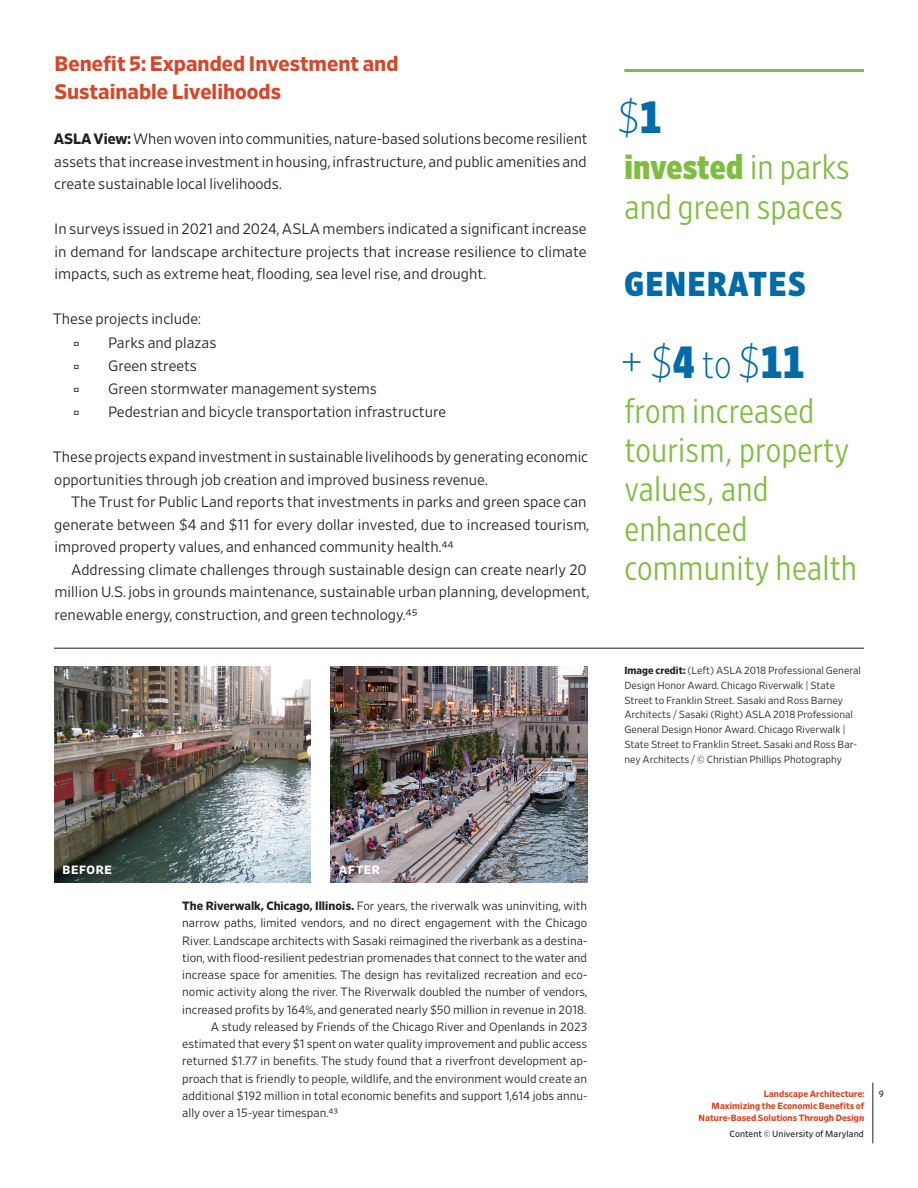
<style>
.page{position:relative;width:918px;height:1188px;background:#fff}
.page>*{position:absolute;margin:0;border:0;box-sizing:border-box;transform-origin:0 0}
.t1{font:45px "Retina Narrow Ex Lt";color:#006ba7}
.t2{font:300 34.5px/39.3px "Retina Narrow";letter-spacing:.005em;color:#7fbd41}
.t3{font:900 34.5px "Retina Narrow";letter-spacing:.05em;color:#006ba7}
.Narrative_Primary{font:700 21px/28.5px "Retina";color:#d44728}
.Retina_Narrative{font:300 15px/22.5px "Retina";color:#231f20}
._2_Figure_Caption{font:300 12px/17.2px "Retina";color:#231f20;text-align:justify}
.t4{font:700 12px "Retina";letter-spacing:.05em;color:#fff}
.Caption_Text{font:300 10.35px/14.7px "Retina";color:#231f20}
.t5{font:700 9px/12px "Retina";letter-spacing:.005em;color:#d9461e;text-align:right}
.t6{font:9px "Retina";letter-spacing:.005em;color:#231f20}
.s1{font-weight:700}
.s2{font-family:"Skolar Latin";font-weight:400;font-size:15.75px}
.s3{font-family:"Retina Narrow";font-weight:900}
.s4{font-weight:900}
.s5{font-size:39.3px}
</style>
<div class="page">
<hr style="left:873px;top:1083px;width:1px;height:60px;background:#231f20">
<img style="left:54px;top:666px;width:256px;height:216px">
<img style="left:331px;top:666px;width:256px;height:216px">
<hr style="left:624px;top:69px;width:240px;height:3px;background:#7fbd41">
<hr style="left:54px;top:648px;width:810px;height:1px;background:#231f20">
<p class="Narrative_Primary" style="left:54px;top:48px;width:346px">Benefit 5: Expanded Investment and<br>Sustainable Livelihoods</p>
<p class="Retina_Narrative" style="left:54px;top:127px;width:535px;text-align:justify"><span class="s1">ASLA View:</span> When woven into communities, nature-based solutions become resilient assets that increase investment in housing, infrastructure, and public amenities and create sustainable local livelihoods.</p>
<p class="Retina_Narrative" style="left:54px;top:217px;width:534px;text-align:justify">In surveys issued in 2021 and 2024, ASLA members indicated a significant increase in demand for landscape architecture projects that increase resilience to climate impacts, such as extreme heat, flooding, sea level rise, and drought.</p>
<p class="Retina_Narrative" style="left:53px;top:307px;width:150px">These projects include:</p>
<p class="Retina_Narrative" style="left:71px;top:331px;width:147px"><span class="s2">□</span> Parks and plazas</p>
<p class="Retina_Narrative" style="left:71px;top:354px;width:128px"><span class="s2">□</span> Green streets</p>
<p class="Retina_Narrative" style="left:71px;top:377px;width:307px"><span class="s2">□</span> Green stormwater management systems</p>
<p class="Retina_Narrative" style="left:71px;top:400px;width:377px"><span class="s2">□</span> Pedestrian and bicycle transportation infrastructure</p>
<p class="Retina_Narrative" style="left:53px;top:445px;width:537px">These projects expand investment in sustainable livelihoods by generating economic opportunities through job creation and improved business revenue.</p>
<p class="Retina_Narrative" style="left:54px;top:490px;width:537px;text-indent:17px">The Trust for Public Land reports that investments in parks and green space can generate between $4 and $11 for every dollar invested, due to increased tourism, improved property values, and enhanced community health.44</p>
<p class="Retina_Narrative" style="left:55px;top:558px;width:536px;text-indent:17px">Addressing climate challenges through sustainable design can create nearly 20 million U.S. jobs in grounds maintenance, sustainable urban planning, development, renewable energy, construction, and green technology.45</p>
<p class="t1" style="left:618px;top:90px;width:46px">$<span class="s3">1</span></p>
<p class="t2" style="left:624px;top:147px;width:227px"><span class="s4">invested</span> in parks and green spaces</p>
<p class="t3" style="left:624px;top:261px;width:183px">GENERATES</p>
<p class="t1" style="left:621px;top:335px;width:186px">+ $<span class="s3">4</span> <span class="s5">to</span> $<span class="s3">11</span></p>
<p class="t2" style="left:624px;top:391px;width:234px">from increased tourism, property values, and enhanced community health</p>
<p class="Caption_Text" style="left:624px;top:663px;width:238px"><span class="s1">Image credit:</span> (Left) ASLA 2018 Professional General Design Honor Award. Chicago Riverwalk | State Street to Franklin Street. Sasaki and Ross Barney Architects / Sasaki (Right) ASLA 2018 Professional General Design Honor Award. Chicago Riverwalk | State Street to Franklin Street. Sasaki and Ross Bar&shy;ney Architects / © Christian Phillips Photography</p>
<p class="t4" style="left:63px;top:861px;width:51px">BEFORE</p>
<p class="t4" style="left:339px;top:861px;width:43px">AFTER</p>
<p class="_2_Figure_Caption" style="left:182px;top:897px;width:407px"><span class="s1">The Riverwalk, Chicago, Illinois.</span> For years, the riverwalk was uninviting, with narrow paths, limited vendors, and no direct engagement with the Chicago River. Landscape architects with Sasaki reimagined the riverbank as a destina&shy;tion, with flood-resilient pedestrian promenades that connect to the water and increase space for amenities. The design has revitalized recreation and eco&shy;nomic activity along the river. The Riverwalk doubled the number of vendors, increased profits by 164%, and generated nearly $50 million in revenue in 2018.</p>
<p class="_2_Figure_Caption" style="left:182px;top:1018px;width:407px;text-indent:28px">A study released by Friends of the Chicago River and Openlands in 2023 estimated that every $1 spent on water quality improvement and public access returned $1.77 in benefits. The study found that a riverfront development ap&shy;proach that is friendly to people, wildlife, and the environment would create an additional $192 million in total economic benefits and support 1,614 jobs annu&shy;ally over a 15-year timespan.43</p>
<p class="t5" style="left:699px;top:1088px;width:167px">Landscape Architecture:<br>Maximizing the Economic Benefits of<br>Nature-Based Solutions Through Design</p>
<p class="t6" style="left:730px;top:1128px;width:136px">Content © University of Maryland</p>
<p class="t6" style="left:879px;top:1088px;width:7px">9</p>
</div>
